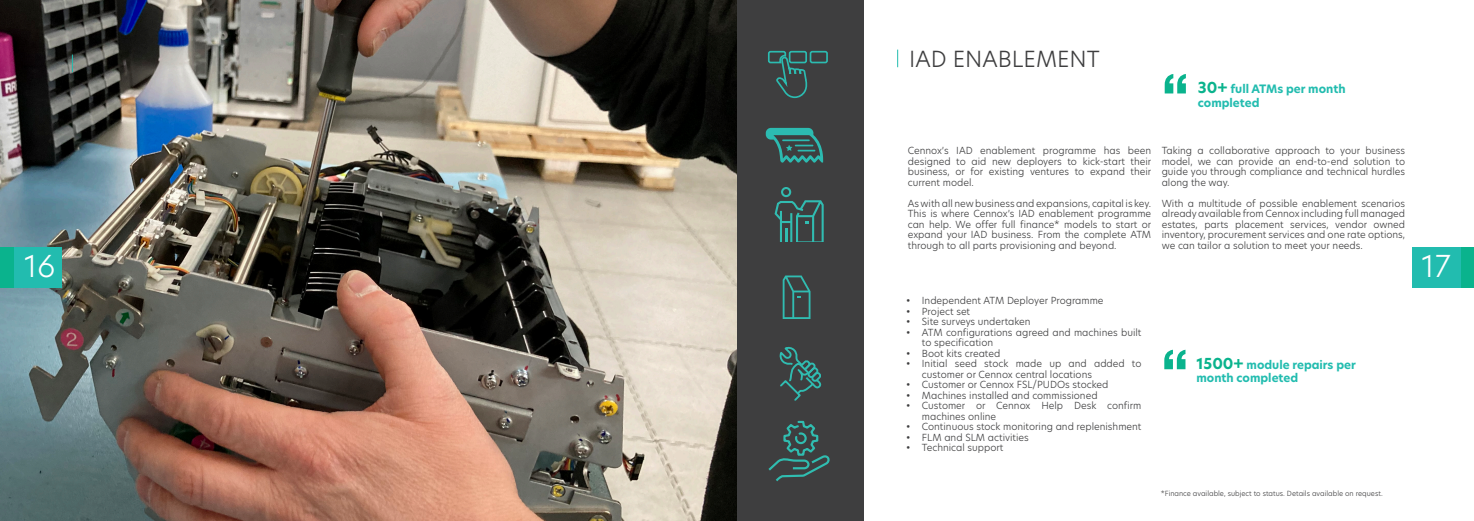
<style>
.page{position:relative;width:1474px;height:521px;background:#fff}
.page>*{position:absolute;margin:0;border:0;box-sizing:border-box;transform-origin:0 0}
.t1{font:800 54.25px "Helvetica Neue LT Std";color:#0ab38d}
.t2{font:300 29.75px "Hero New";color:#fff}
.t3{font:300 21.88px "Hero New";color:#3e3e3f}
.t4{font:700 11.38px "Hero New";color:#22bcaf}
.t5{font:300 9.62px/10.5px "Hero New";color:#3e3e3f;text-align:justify}
.t6{font:300 7px "Hero New";color:#3e3e3f}
.s1{font-size:14.88px;color:#0ab38d}
</style>
<div class="page">
<div style="left:1412px;top:247px;width:61px;height:40px;background:#22bcaf"></div>
<div style="left:1460px;top:247px;width:13px;height:40px;background:#0ab38d"></div>
<img style="left:0;top:0;width:737px;height:521px">
<div style="left:0;top:247px;width:61px;height:40px;background:#22bcaf"></div>
<div style="left:0;top:247px;width:13px;height:40px;background:#0ab38d"></div>
<svg style="left:72px;top:55px;width:1px;height:17px"></svg>
<div style="left:737px;top:0;width:126px;height:521px;background:#3e3e3f"></div>
<svg style="left:897px;top:50px;width:1px;height:17px"></svg>
<div style="left:809px;top:51px;width:19px;height:12px;border:2px solid #2cbbb0;border-radius:2px"></div>
<svg style="left:768px;top:50px;width:40px;height:49px"></svg>
<svg style="left:774px;top:187px;width:49px;height:55px"></svg>
<svg style="left:782px;top:275px;width:28px;height:44px"></svg>
<svg style="left:779px;top:346px;width:43px;height:55px"></svg>
<svg style="left:768px;top:420px;width:62px;height:62px"></svg>
<svg style="left:765px;top:128px;width:58px;height:35px"></svg>
<p class="t3" style="left:909px;top:44px;width:192px">IAD ENABLEMENT</p>
<p class="t1" style="left:1161px;top:61px;width:29px">“</p>
<p class="t4" style="left:1197px;top:81px;width:149px"><span class="s1">30+</span> full ATMs per month</p>
<p class="t4" style="left:1197px;top:95px;width:63px">completed</p>
<p class="t5" style="left:907px;top:145px;width:245px">Cennox’s IAD enablement programme has been designed to aid new deployers to kick-start their business, or for existing ventures to expand their current model.</p>
<p class="t5" style="left:907px;top:198px;width:245px">As with all new business and expansions, capital is key.<br>This is where Cennox’s IAD enablement programme can help. We offer full finance* models to start or expand your IAD business. From the complete ATM through to all parts provisioning and beyond.</p>
<p class="t5" style="left:1161px;top:145px;width:245px">Taking a collaborative approach to your business model, we can provide an end-to-end solution to guide you through compliance and technical hurdles along the way.</p>
<p class="t5" style="left:1161px;top:198px;width:245px">With a multitude of possible enablement scenarios already available from Cennox including full managed estates, parts placement services, vendor owned inventory, procurement services and one rate options, we can tailor a solution to meet your needs.</p>
<h2 class="t2" style="left:24px;top:246px;width:33px">16</h2>
<h2 class="t2" style="left:1421px;top:246px;width:31px">17</h2>
<p class="t5" style="left:906px;top:295px;width:199px">• Independent ATM Deployer Programme</p>
<p class="t5" style="left:906px;top:306px;width:66px">• Project set</p>
<p class="t5" style="left:906px;top:316px;width:126px">• Site surveys undertaken</p>
<p class="t5" style="left:921px;top:327px;width:221px;text-indent:-16px">• ATM configurations agreed and machines built to specification</p>
<p class="t5" style="left:906px;top:348px;width:96px">• Boot kits created</p>
<p class="t5" style="left:921px;top:358px;width:221px;text-indent:-16px">• Initial seed stock made up and added to customer or Cennox central locations</p>
<p class="t5" style="left:906px;top:379px;width:204px">• Customer or Cennox FSL/PUDOs stocked</p>
<p class="t5" style="left:906px;top:390px;width:193px">• Machines installed and commissioned</p>
<p class="t5" style="left:921px;top:400px;width:221px;text-indent:-16px">• Customer or Cennox Help Desk confirm machines online</p>
<p class="t5" style="left:906px;top:421px;width:237px">• Continuous stock monitoring and replenishment</p>
<p class="t5" style="left:906px;top:432px;width:124px">• FLM and SLM activities</p>
<p class="t5" style="left:906px;top:442px;width:99px">• Technical support</p>
<p class="t1" style="left:1161px;top:337px;width:29px">“</p>
<p class="t4" style="left:1196px;top:357px;width:161px"><span class="s1">1500+</span> module repairs per</p>
<p class="t4" style="left:1196px;top:370px;width:103px">month completed</p>
<p class="t6" style="left:1160px;top:489px;width:223px">*Finance available, subject to status. Details available on request.</p>
</div>
